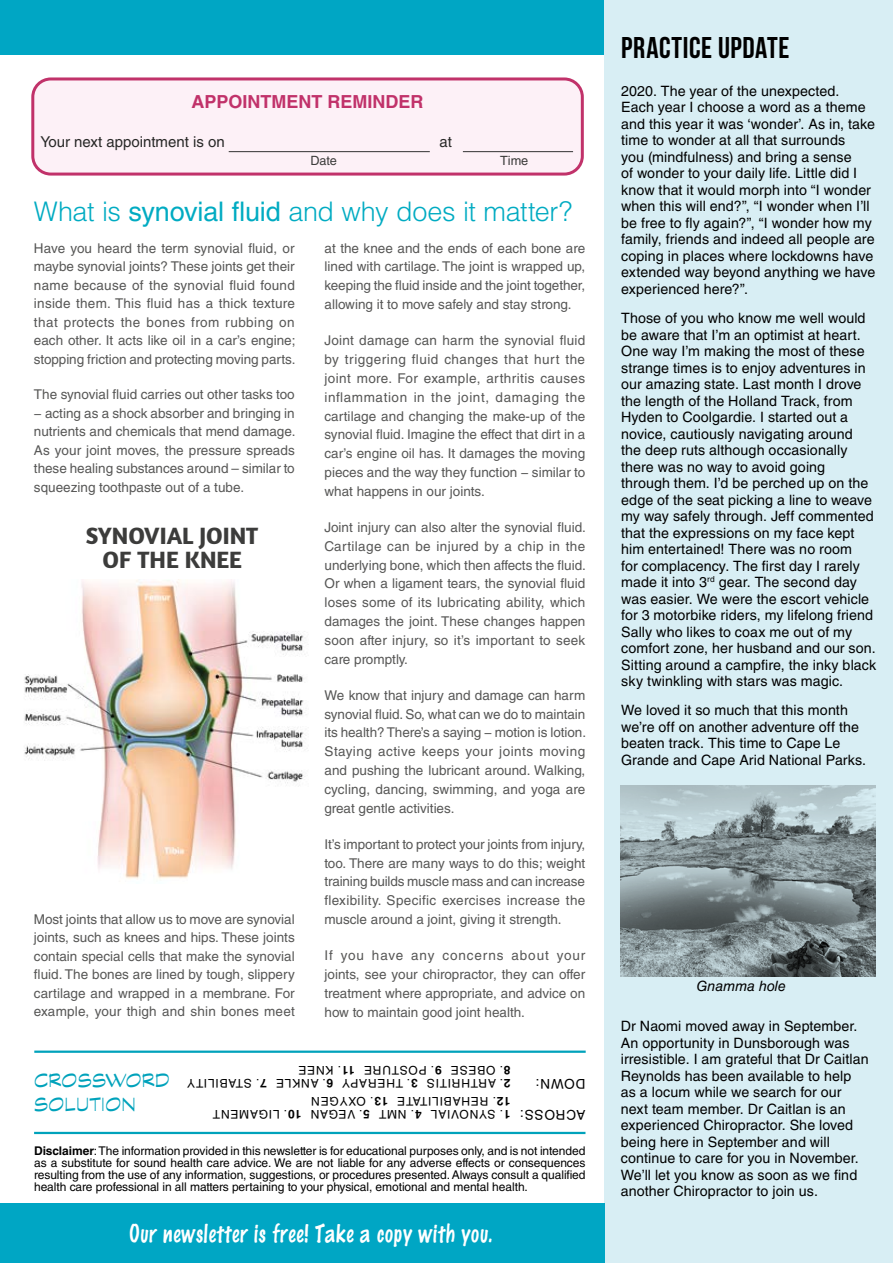
<style>
.page{position:relative;width:893px;height:1263px;background:#fff}
.page>*{position:absolute;margin:0;border:0;box-sizing:border-box;transform-origin:0 0}
.t1{font:700 30px "Bebas Neue";letter-spacing:.02em;color:#000}
.t2{font:300 27px "Helvetica LT Std";letter-spacing:-.01em;color:#00abc2}
.t3{font:700 24px/24px "Amaranth";color:#3c3c3b;text-align:center}
.t4{font:600 22.5px "Marker Art";letter-spacing:.04em;color:#fff}
.t5{font:21px/24px "Graphite Std";letter-spacing:.02em;color:#00a2bb}
.t6{font:700 18px "Helvetica LT Std";color:#c1326a}
.t7{font:15px "Helvetica LT Std";color:#282827}
.t8{font:14.25px/16.5px "Helvetica LT Std";letter-spacing:.005em;color:#000}
.t9{font:italic 14.25px "Helvetica LT Std";color:#000}
.t10{font:13.5px/18.9px "Helvetica LT Std";color:#575756;text-align:justify}
.t11{font:13.5px "Helvetica LT Std";letter-spacing:.07em;color:#000}
.t12{font:12.75px "Helvetica LT Std";letter-spacing:-.01em;color:#3c3c3b}
.t13{font:12px/12px "Helvetica LT Std";letter-spacing:.07em;color:#000;text-align:justify}
.s1{font-weight:400}
.s2{font-weight:700}
</style>
<div class="page">
<div style="left:605px;top:0;width:288px;height:1263px;background:#d8eef4"></div>
<div style="left:0;top:1203px;width:605px;height:60px;background:#00a6c4"></div>
<hr style="left:34px;top:1132px;width:551px;height:2px;background:#00a2bb">
<hr style="left:34px;top:1050px;width:552px;height:3px;background:#00a2bb">
<div style="left:0;top:0;width:604px;height:55px;background:#00a6c4"></div>
<div style="left:33px;top:79px;width:549px;height:95px;background:#fdf1f7;border-radius:18px"></div>
<div style="left:31px;top:77px;width:553px;height:99px;border:3px solid #c1326a;border-radius:18px"></div>
<hr style="left:229px;top:151px;width:201px;height:1px;background:#333">
<hr style="left:463px;top:151px;width:110px;height:1px;background:#333">
<img style="left:24px;top:580px;width:281px;height:299px">
<img style="left:621px;top:785px;width:255px;height:192px">
<h3 class="t6" style="left:192px;top:91px;width:234px">APPOINTMENT REMINDER</h3>
<p class="t7" style="left:41px;top:133px;width:186px">Your next appointment is on</p>
<p class="t7" style="left:439px;top:133px;width:14px">at</p>
<p class="t12" style="left:311px;top:153px;width:28px">Date</p>
<p class="t12" style="left:500px;top:153px;width:30px">Time</p>
<h2 class="t2" style="left:34px;top:195px;width:540px">What is <span class="s1">synovial fluid</span> and why does it matter?</h2>
<p class="t10" style="left:34px;top:239px;width:263px;line-height:18.5px">Have you heard the term synovial fluid, or maybe synovial joints? These joints get their name because of the synovial fluid found inside them. This fluid has a thick texture that protects the bones from rubbing on each other. It acts like oil in a car’s engine; stopping friction and protecting moving parts.</p>
<p class="t10" style="left:34px;top:385px;width:263px;line-height:18.5px">The synovial fluid carries out other tasks too − acting as a shock absorber and bringing in nutrients and chemicals that mend damage.<br>As your joint moves, the pressure spreads these healing substances around – similar to squeezing toothpaste out of a tube.</p>
<p class="t10" style="left:324px;top:238px;width:262px">at the knee and the ends of each bone are lined with cartilage. The joint is wrapped up, keeping the fluid inside and the joint together, allowing it to move safely and stay strong.</p>
<p class="t10" style="left:324px;top:331px;width:262px">Joint damage can harm the synovial fluid by triggering fluid changes that hurt the joint more. For example, arthritis causes inflammation in the joint, damaging the cartilage and changing the make-up of the synovial fluid. Imagine the effect that dirt in a car’s engine oil has. It damages the moving pieces and the way they function − similar to what happens in our joints.</p>
<p class="t10" style="left:324px;top:518px;width:263px">Joint injury can also alter the synovial fluid.<br>Cartilage can be injured by a chip in the underlying bone, which then affects the fluid.<br>Or when a ligament tears, the synovial fluid loses some of its lubricating ability, which damages the joint. These changes happen soon after injury, so it’s important to seek care promptly.</p>
<p class="t10" style="left:324px;top:685px;width:263px">We know that injury and damage can harm synovial fluid. So, what can we do to maintain its health? There’s a saying − motion is lotion.<br>Staying active keeps your joints moving and pushing the lubricant around. Walking, cycling, dancing, swimming, and yoga are great gentle activities.</p>
<p class="t10" style="left:324px;top:834px;width:262px">It’s important to protect your joints from injury, too. There are many ways to do this; weight training builds muscle mass and can increase flexibility. Specific exercises increase the muscle around a joint, giving it strength.</p>
<p class="t10" style="left:324px;top:946px;width:262px">If you have any concerns about your joints, see your chiropractor, they can offer treatment where appropriate, and advice on how to maintain good joint health.</p>
<h3 class="t3" style="left:86px;top:523px;width:174px">SYNOVIAL JOINT<br>OF THE KNEE</h3>
<p class="t10" style="left:34px;top:909px;width:262px;line-height:18.5px">Most joints that allow us to move are synovial joints, such as knees and hips. These joints contain special cells that make the synovial fluid. The bones are lined by tough, slippery cartilage and wrapped in a membrane. For example, your thigh and shin bones meet</p>
<h3 class="t5" style="left:34px;top:1068px;width:137px">CROSSWORD<br>SOLUTION</h3>
<p class="t13" style="left:355px;top:1076px;width:58px;rotate:-180deg"><span class="s2">11</span>. KNEE</p>
<p class="t13" style="left:442px;top:1076px;width:79px;rotate:-180deg"><span class="s2">9</span>. POSTURE</p>
<p class="t13" style="left:511px;top:1076px;width:61px;rotate:-180deg"><span class="s2">8</span>. OBESE</p>
<p class="t13" style="left:267px;top:1089px;width:81px;rotate:-180deg"><span class="s2">7</span>. STABILITY</p>
<p class="t13" style="left:333px;top:1089px;width:59px;rotate:-180deg"><span class="s2">6</span>. ANKLE</p>
<p class="t13" style="left:418px;top:1089px;width:77px;rotate:-180deg"><span class="s2">3</span>. THERAPY</p>
<p class="t13" style="left:511px;top:1089px;width:85px;rotate:-180deg"><span class="s2">2</span>. ARTHRITIS</p>
<p class="t11" style="left:586px;top:1092px;width:51px;rotate:-180deg">DOWN:</p>
<p class="t13" style="left:388px;top:1107px;width:78px;rotate:-180deg"><span class="s2">13</span>. OXYGEN</p>
<p class="t13" style="left:511px;top:1107px;width:115px;rotate:-180deg"><span class="s2">12</span>. REHABILITATE</p>
<p class="t13" style="left:302px;top:1121px;width:90px;rotate:-180deg"><span class="s2">10</span>. LIGAMENT</p>
<p class="t13" style="left:370px;top:1121px;width:61px;rotate:-180deg"><span class="s2">5</span>. VEGAN</p>
<p class="t13" style="left:422px;top:1121px;width:44px;rotate:-180deg"><span class="s2">4</span>. NMT</p>
<p class="t13" style="left:511px;top:1121px;width:81px;rotate:-180deg"><span class="s2">1</span>. SYNOVIAL</p>
<p class="t11" style="left:586px;top:1123px;width:67px;rotate:-180deg">ACROSS:</p>
<p class="t13" style="left:34px;top:1145px;width:553px"><span class="s2">Disclaimer</span>: The information provided in this newsletter is for educational purposes only, and is not intended as a substitute for sound health care advice. We are not liable for any adverse effects or consequences resulting from the use of any information, suggestions, or procedures presented. Always consult a qualified health care professional in all matters pertaining to your physical, emotional and mental health.</p>
<h3 class="t4" style="left:129px;top:1218px;width:365px">Our newsletter is free! Take a copy with you.</h3>
<h1 class="t1" style="left:621px;top:31px;width:170px">PRACTICE UPDATE</h1>
<p class="t8" style="left:621px;top:82px;width:256px">2020. The year of the unexpected.<br>Each year I choose a word as a theme and this year it was ‘wonder’. As in, take time to wonder at all that surrounds<br>you (mindfulness) and bring a sense<br>of wonder to your daily life. Little did I know that it would morph into “I wonder when this will end?”, “I wonder when I’ll be free to fly again?”, “I wonder how my family, friends and indeed all people are coping in places where lockdowns have extended way beyond anything we have experienced here?”.</p>
<p class="t8" style="left:621px;top:310px;width:257px">Those of you who know me well would be aware that I’m an optimist at heart.<br>One way I’m making the most of these strange times is to enjoy adventures in our amazing state. Last month I drove the length of the Holland Track, from Hyden to Coolgardie. I started out a novice, cautiously navigating around the deep ruts although occasionally there was no way to avoid going through them. I’d be perched up on the edge of the seat picking a line to weave my way safely through. Jeff commented that the expressions on my face kept him entertained! There was no room<br>for complacency. The first day I rarely made it into 3<sup>rd</sup> gear. The second day was easier. We were the escort vehicle for 3 motorbike riders, my lifelong friend Sally who likes to coax me out of my comfort zone, her husband and our son.<br>Sitting around a campfire, the inky black sky twinkling with stars was magic.</p>
<p class="t8" style="left:621px;top:702px;width:246px">We loved it so much that this month we’re off on another adventure off the beaten track. This time to Cape Le Grande and Cape Arid National Parks.</p>
<p class="t9" style="left:697px;top:978px;width:91px">Gnamma hole</p>
<p class="t8" style="left:621px;top:1018px;width:249px">Dr Naomi moved away in September.<br>An opportunity in Dunsborough was irresistible. I am grateful that Dr Caitlan Reynolds has been available to help as a locum while we search for our next team member. Dr Caitlan is an experienced Chiropractor. She loved being here in September and will continue to care for you in November.<br>We’ll let you know as soon as we find another Chiropractor to join us.</p>
</div>
